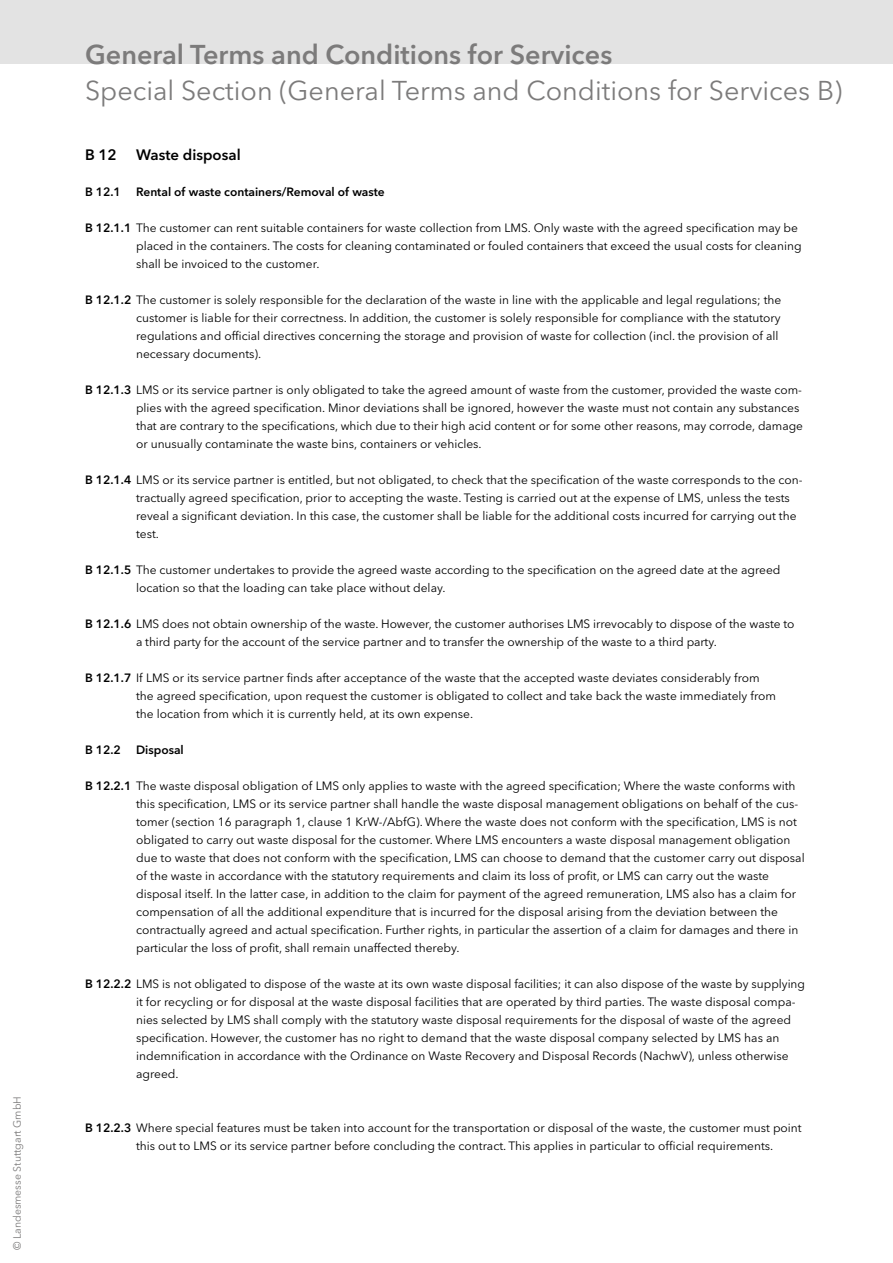
<style>
.page{position:relative;width:893px;height:1263px;background:#fff}
.page>*{position:absolute;margin:0;border:0;box-sizing:border-box;transform-origin:0 0}
.Headline_deutsch{font:27px "Avenir Next LT Pro";color:#7c7b7b}
.Headline_deutsch-2{font:600 27px "Avenir Next LT Pro";color:#7c7b7b}
.t1{font:600 15px "Avenir Next LT Pro";color:#000}
.t2{font:12px/18px "Avenir Next LT Pro";color:#000}
.t3{font:600 12px "Avenir Next LT Pro";color:#000}
.t4{font:10.5px "Avenir Next LT Pro";color:#7c7b7b}
.s1{font-weight:600}
</style>
<div class="page">
<div style="left:0;top:0;width:893px;height:64px;background:#e3e3e3"></div>
<p class="t4" style="left:11px;top:1250px;width:156px;rotate:-90deg">© Landesmesse Stuttgart GmbH</p>
<p class="Headline_deutsch-2" style="left:85px;top:38px;width:529px">General Terms and Conditions for Services</p>
<p class="Headline_deutsch" style="left:85px;top:74px;width:759px">Special Section (General Terms and Conditions for Services B)</p>
<p class="t1" style="left:85px;top:146px;width:33px">B 12</p>
<p class="t1" style="left:136px;top:146px;width:106px">Waste disposal</p>
<p class="t3" style="left:85px;top:185px;width:37px">B 12.1</p>
<p class="t3" style="left:136px;top:185px;width:250px">Rental of waste containers/Removal of waste</p>
<p class="t2" style="left:136px;top:219px;width:667px;text-indent:-51px"><span class="s1">B 12.1.1</span> The customer can rent suitable containers for waste collection from LMS. Only waste with the agreed specification may be placed in the containers. The costs for cleaning contaminated or fouled containers that exceed the usual costs for cleaning shall be invoiced to the customer.</p>
<p class="t2" style="left:136px;top:291px;width:647px;text-indent:-51px"><span class="s1">B 12.1.2</span> The customer is solely responsible for the declaration of the waste in line with the applicable and legal regulations; the customer is liable for their correctness. In addition, the customer is solely responsible for compliance with the statutory regulations and official directives concerning the storage and provision of waste for collection (incl. the provision of all necessary documents).</p>
<p class="t2" style="left:136px;top:381px;width:668px;text-indent:-51px"><span class="s1">B 12.1.3</span> LMS or its service partner is only obligated to take the agreed amount of waste from the customer, provided the waste com&shy;plies with the agreed specification. Minor deviations shall be ignored, however the waste must not contain any substances that are contrary to the specifications, which due to their high acid content or for some other reasons, may corrode, damage or unusually contaminate the waste bins, containers or vehicles.</p>
<p class="t2" style="left:136px;top:471px;width:668px;text-indent:-51px"><span class="s1">B 12.1.4</span> LMS or its service partner is entitled, but not obligated, to check that the specification of the waste corresponds to the con&shy;tractually agreed specification, prior to accepting the waste. Testing is carried out at the expense of LMS, unless the tests reveal a significant deviation. In this case, the customer shall be liable for the additional costs incurred for carrying out the test.</p>
<p class="t2" style="left:136px;top:561px;width:646px;text-indent:-51px"><span class="s1">B 12.1.5</span> The customer undertakes to provide the agreed waste according to the specification on the agreed date at the agreed location so that the loading can take place without delay.</p>
<p class="t2" style="left:136px;top:615px;width:660px;text-indent:-51px"><span class="s1">B 12.1.6</span> LMS does not obtain ownership of the waste. However, the customer authorises LMS irrevocably to dispose of the waste to a third party for the account of the service partner and to transfer the ownership of the waste to a third party.</p>
<p class="t2" style="left:136px;top:669px;width:641px;text-indent:-51px"><span class="s1">B 12.1.7</span> If LMS or its service partner finds after acceptance of the waste that the accepted waste deviates considerably from the agreed specification, upon request the customer is obligated to collect and take back the waste immediately from the location from which it is currently held, at its own expense.</p>
<p class="t3" style="left:85px;top:743px;width:37px">B 12.2</p>
<p class="t3" style="left:136px;top:743px;width:49px">Disposal</p>
<p class="t2" style="left:136px;top:777px;width:670px;text-indent:-51px"><span class="s1">B 12.2.1</span> The waste disposal obligation of LMS only applies to waste with the agreed specification; Where the waste conforms with this specification, LMS or its service partner shall handle the waste disposal management obligations on behalf of the cus&shy;tomer (section 16 paragraph 1, clause 1 KrW-/AbfG). Where the waste does not conform with the specification, LMS is not obligated to carry out waste disposal for the customer. Where LMS encounters a waste disposal management obligation due to waste that does not conform with the specification, LMS can choose to demand that the customer carry out disposal of the waste in accordance with the statutory requirements and claim its loss of profit, or LMS can carry out the waste disposal itself. In the latter case, in addition to the claim for payment of the agreed remuneration, LMS also has a claim for compensation of all the additional expenditure that is incurred for the disposal arising from the deviation between the contractually agreed and actual specification. Further rights, in particular the assertion of a claim for damages and there in particular the loss of profit, shall remain unaffected thereby.</p>
<p class="t2" style="left:136px;top:975px;width:670px;text-indent:-51px"><span class="s1">B 12.2.2</span> LMS is not obligated to dispose of the waste at its own waste disposal facilities; it can also dispose of the waste by supplying it for recycling or for disposal at the waste disposal facilities that are operated by third parties. The waste disposal compa&shy;nies selected by LMS shall comply with the statutory waste disposal requirements for the disposal of waste of the agreed specification. However, the customer has no right to demand that the waste disposal company selected by LMS has an indemnification in accordance with the Ordinance on Waste Recovery and Disposal Records (NachwV), unless otherwise agreed.</p>
<p class="t2" style="left:136px;top:1119px;width:667px;text-indent:-51px"><span class="s1">B 12.2.3</span> Where special features must be taken into account for the transportation or disposal of the waste, the customer must point this out to LMS or its service partner before concluding the contract. This applies in particular to official requirements.</p>
</div>
